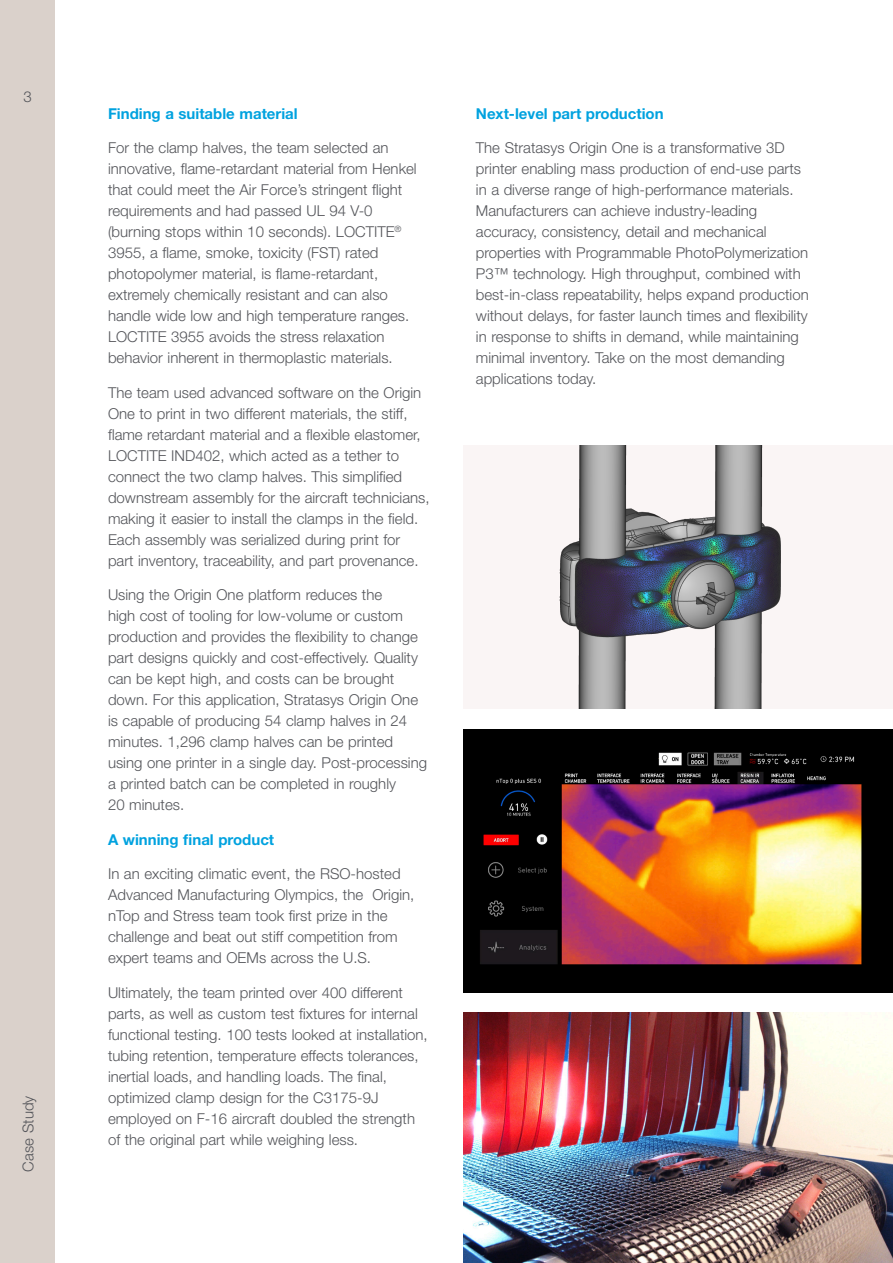
<style>
.page{position:relative;width:893px;height:1263px;background:#fff}
.page>*{position:absolute;margin:0;border:0;box-sizing:border-box;transform-origin:0 0}
.Para{font:300 15px/21px "Helvetica Neue LT Std";color:#54555a}
.Para_Header{font:700 15px "Helvetica Neue LT Std";color:#00a2df}
.Para-2{font:700 15px "Helvetica Neue LT Std";color:#00a2df}
</style>
<div class="page">
<div style="left:0;top:0;width:55px;height:1263px;background:#dad1cb"></div>
<img style="left:463px;top:1013px;width:430px;height:250px">
<img style="left:463px;top:729px;width:430px;height:263px">
<img style="left:559px;top:446px;width:222px;height:263px">
<p class="Para" style="left:23px;top:86px;width:10px">3</p>
<p class="Para" style="left:18px;top:1171px;width:77px;rotate:-90deg">Case Study</p>
<p class="Para_Header" style="left:108px;top:104px;width:191px">Finding a suitable material</p>
<p class="Para" style="left:108px;top:137px;width:310px">For the clamp halves, the team selected an innovative, flame-retardant material from Henkel that could meet the Air Force’s stringent flight requirements and had passed UL 94 V-0 (burning stops within 10 seconds). LOCTITE<sup>® </sup>3955, a flame, smoke, toxicity (FST) rated photopolymer material, is flame-retardant, extremely chemically resistant and can also handle wide low and high temperature ranges.<br>LOCTITE 3955 avoids the stress relaxation behavior inherent in thermoplastic materials.</p>
<p class="Para" style="left:108px;top:381px;width:323px">The team used advanced software on the Origin One to print in two different materials, the stiff, flame retardant material and a flexible elastomer, LOCTITE IND402, which acted as a tether to connect the two clamp halves. This simplified downstream assembly for the aircraft technicians, making it easier to install the clamps in the field.<br>Each assembly was serialized during print for<br>part inventory, traceability, and part provenance.</p>
<p class="Para" style="left:108px;top:584px;width:321px">Using the Origin One platform reduces the<br>high cost of tooling for low-volume or custom production and provides the flexibility to change part designs quickly and cost-effectively. Quality can be kept high, and costs can be brought down. For this application, Stratasys Origin One is capable of producing 54 clamp halves in 24 minutes. 1,296 clamp halves can be printed using one printer in a single day. Post-processing a printed batch can be completed in roughly<br>20 minutes.</p>
<p class="Para_Header" style="left:108px;top:830px;width:168px">A winning final product</p>
<p class="Para" style="left:108px;top:863px;width:308px">In an exciting climatic event, the RSO-hosted Advanced Manufacturing Olympics, the Origin, nTop and Stress team took first prize in the challenge and beat out stiff competition from expert teams and OEMs across the U.S.</p>
<p class="Para" style="left:108px;top:981px;width:321px">Ultimately, the team printed over 400 different parts, as well as custom test fixtures for internal functional testing. 100 tests looked at installation, tubing retention, temperature effects tolerances, inertial loads, and handling loads. The final, optimized clamp design for the C3175-9J employed on F-16 aircraft doubled the strength of the original part while weighing less.</p>
<p class="Para-2" style="left:476px;top:104px;width:189px">Next-level part production</p>
<p class="Para" style="left:476px;top:137px;width:334px">The Stratasys Origin One is a transformative 3D printer enabling mass production of end-use parts in a diverse range of high-performance materials.<br>Manufacturers can achieve industry-leading accuracy, consistency, detail and mechanical properties with Programmable PhotoPolymerization P3™ technology. High throughput, combined with best-in-class repeatability, helps expand production without delays, for faster launch times and flexibility in response to shifts in demand, while maintaining minimal inventory. Take on the most demanding applications today.</p>
</div>
